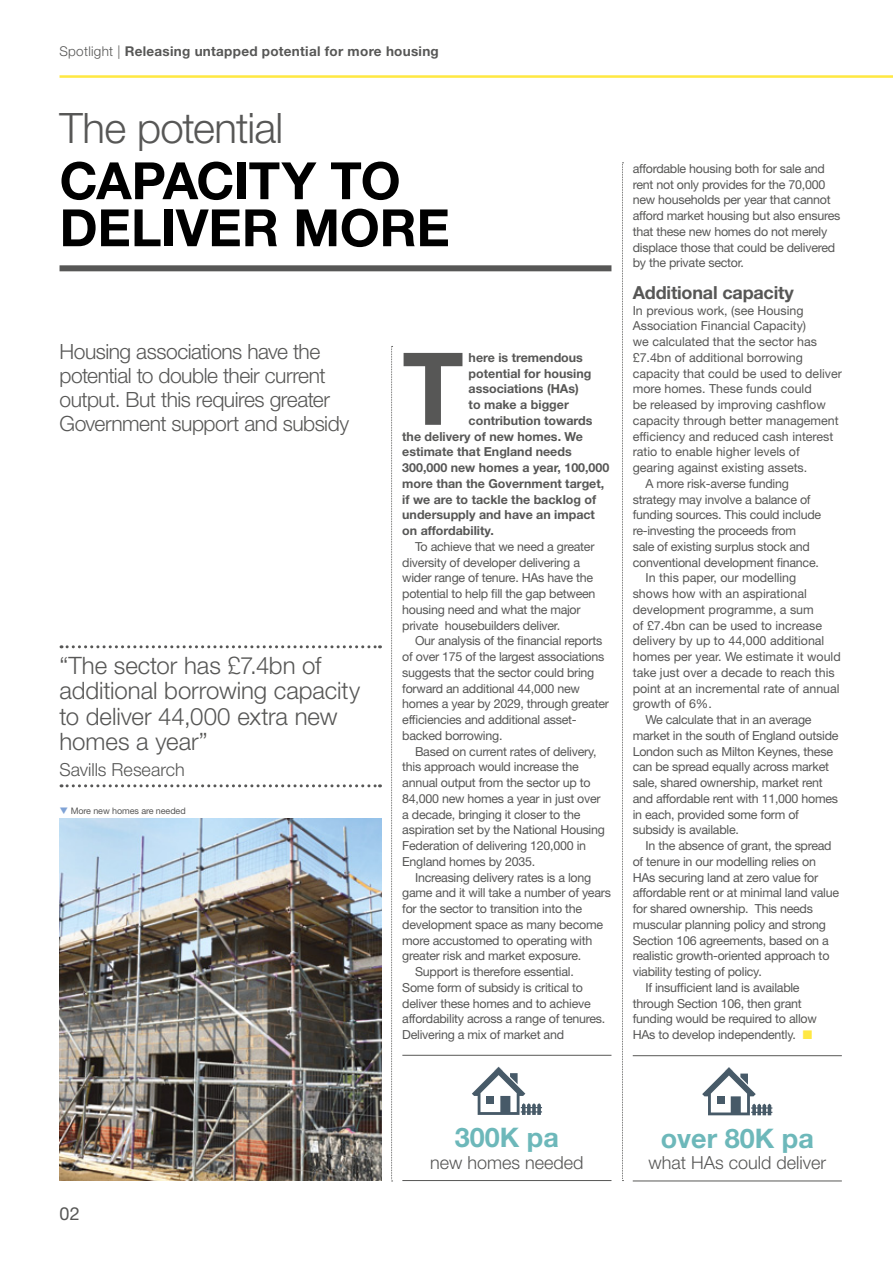
<style>
.page{position:relative;width:893px;height:1263px;background:#fff}
.page>*{position:absolute;margin:0;border:0;box-sizing:border-box;transform-origin:0 0}
.t1{font:700 100.65px "Helvetica Neue LT Std";color:#575756}
.t2{font:700 51.45px/47.1px "Helvetica Neue LT Std";letter-spacing:-.005em;color:#000}
.t3{font:300 42px "Helvetica Neue LT Std";letter-spacing:-.015em;color:#575756}
.t4{font:700 27px "Helvetica Neue LT Std";color:#6db8ba}
.t5{font:300 24px/25.5px "Helvetica Neue LT Std";letter-spacing:-.005em;color:#575756}
.t6{font:300 21px/24px "Helvetica Neue LT Std";letter-spacing:-.025em;color:#575756}
.t7{font:300 18px "Helvetica Neue LT Std";color:#575756}
.t8{font:700 18px "Helvetica Neue LT Std";letter-spacing:-.01em;color:#575756}
.t9{font:18px "Helvetica Neue LT Std";color:#575756}
.t10{font:700 13.5px "Helvetica Neue LT Std";letter-spacing:.02em;color:#575756}
.t11{font:12.45px/15.8px "Helvetica Neue LT Std";letter-spacing:-.02em;color:#575756}
.t12{font:12.45px "Helvetica Neue LT Std";color:#575756}
.t13{font:700 12.45px "Helvetica Neue LT Std";color:#575756}
.t14{font:9px "Helvetica Neue LT Std";letter-spacing:-.01em;color:#575756}
.s1{font-weight:300}
.s2{color:#7fa2d5}
.s3{color:#ffe843}
</style>
<div class="page">
<hr style="left:60px;top:75px;width:833px;height:3px;background:#ffe843">
<svg style="left:61px;top:645px;width:319px;height:3px"></svg>
<svg style="left:61px;top:784px;width:319px;height:3px"></svg>
<img style="left:60px;top:818px;width:321px;height:363px">
<div style="left:60px;top:265px;width:551px;height:6px;background:#575756"></div>
<svg style="left:622px;top:162px;width:1px;height:1019px"></svg>
<svg style="left:391px;top:346px;width:2px;height:835px"></svg>
<hr style="left:402px;top:1055px;width:209px;height:1px;background:#575756">
<hr style="left:402px;top:1180px;width:209px;height:1px;background:#575756">
<svg style="left:472px;top:1067px;width:70px;height:48px"></svg>
<hr style="left:633px;top:1055px;width:209px;height:1px;background:#575756">
<hr style="left:633px;top:1180px;width:209px;height:1px;background:#575756">
<svg style="left:702px;top:1067px;width:70px;height:48px"></svg>
<p class="t10" style="left:60px;top:43px;width:381px"><span class="s1">Spotlight |</span> Releasing untapped potential for more housing</p>
<h3 class="t3" style="left:60px;top:102px;width:225px">The potential</h3>
<h2 class="t2" style="left:60px;top:156px;width:392px">CAPACITY TO<br>DELIVER MORE</h2>
<h3 class="t6" style="left:60px;top:339px;width:291px">Housing associations have the potential to double their current output. But this requires greater<br>Government support and subsidy</h3>
<h1 class="t1" style="left:402px;top:327px;width:63px">T</h1>
<p class="t13" style="left:469px;top:350px;width:116px">here is tremendous</p>
<p class="t13" style="left:469px;top:365px;width:124px">potential for housing</p>
<p class="t13" style="left:469px;top:381px;width:112px">associations (HAs)</p>
<p class="t13" style="left:469px;top:397px;width:102px">to make a bigger</p>
<p class="t13" style="left:469px;top:413px;width:125px">contribution towards</p>
<p class="t13" style="left:402px;top:428px;width:182px">the delivery of new homes. We</p>
<p class="t13" style="left:402px;top:444px;width:171px">estimate that England needs</p>
<p class="t13" style="left:402px;top:460px;width:209px">300,000 new homes a year, 100,000</p>
<p class="t13" style="left:402px;top:476px;width:203px">more than the Government target,</p>
<p class="t13" style="left:402px;top:491px;width:196px">if we are to tackle the backlog of</p>
<p class="t13" style="left:402px;top:507px;width:194px">undersupply and have an impact</p>
<p class="t13" style="left:402px;top:523px;width:93px">on affordability.</p>
<p class="t11" style="left:402px;top:538px;width:195px;text-indent:13px">To achieve that we need a greater diversity of developer delivering a wider range of tenure. HAs have the potential to help fill the gap between housing need and what the major private housebuilders deliver.</p>
<p class="t11" style="left:402px;top:633px;width:208px;text-indent:13px">Our analysis of the financial reports of over 175 of the largest associations suggests that the sector could bring forward an additional 44,000 new homes a year by 2029, through greater efficiencies and additional asset&shy;backed borrowing.</p>
<p class="t11" style="left:402px;top:743px;width:204px;text-indent:13px">Based on current rates of delivery, this approach would increase the annual output from the sector up to 84,000 new homes a year in just over a decade, bringing it closer to the aspiration set by the National Housing Federation of delivering 120,000 in England homes by 2035.</p>
<p class="t11" style="left:415px;top:869px;width:178px">Increasing delivery rates is a long</p>
<p class="t11" style="left:402px;top:885px;width:210px">game and it will take a number of years</p>
<p class="t11" style="left:402px;top:901px;width:181px">for the sector to transition into the</p>
<p class="t11" style="left:402px;top:916px;width:202px">development space as many become</p>
<p class="t11" style="left:402px;top:932px;width:192px">more accustomed to operating with</p>
<p class="t11" style="left:402px;top:948px;width:181px">greater risk and market exposure.</p>
<p class="t11" style="left:415px;top:964px;width:160px">Support is therefore essential.</p>
<p class="t11" style="left:402px;top:979px;width:182px">Some form of subsidy is critical to</p>
<p class="t11" style="left:402px;top:995px;width:190px">deliver these homes and to achieve</p>
<p class="t11" style="left:402px;top:1011px;width:205px">affordability across a range of tenures.</p>
<p class="t11" style="left:402px;top:1027px;width:163px">Delivering a mix of market and</p>
<h3 class="t5" style="left:60px;top:652px;width:302px">“The sector has £7.4bn of additional borrowing capacity to deliver 44,000 extra new homes a year”</h3>
<h3 class="t7" style="left:60px;top:758px;width:127px">Savills Research</h3>
<p class="t14" style="left:60px;top:805px;width:128px"><span class="s2">❑</span> More new homes are needed</p>
<p class="t11" style="left:633px;top:160px;width:209px">affordable housing both for sale and rent not only provides for the 70,000 new households per year that cannot afford market housing but also ensures that these new homes do not merely displace those that could be delivered by the private sector.</p>
<h3 class="t8" style="left:633px;top:281px;width:163px">Additional capacity</h3>
<p class="t12" style="left:633px;top:303px;width:172px">In previous work, (see Housing</p>
<p class="t12" style="left:633px;top:318px;width:175px">Association Financial Capacity)</p>
<p class="t12" style="left:633px;top:334px;width:186px">we calculated that the sector has</p>
<p class="t12" style="left:633px;top:350px;width:172px">£7.4bn of additional borrowing</p>
<p class="t12" style="left:633px;top:366px;width:211px">capacity that could be used to deliver</p>
<p class="t12" style="left:633px;top:381px;width:180px">more homes. These funds could</p>
<p class="t12" style="left:633px;top:397px;width:194px">be released by improving cashflow</p>
<p class="t12" style="left:633px;top:413px;width:207px">capacity through better management</p>
<p class="t12" style="left:633px;top:429px;width:202px">efficiency and reduced cash interest</p>
<p class="t12" style="left:633px;top:444px;width:168px">ratio to enable higher levels of</p>
<p class="t12" style="left:633px;top:460px;width:176px">gearing against existing assets.</p>
<p class="t11" style="left:645px;top:475px;width:145px">A more risk-averse funding</p>
<p class="t11" style="left:633px;top:491px;width:179px">strategy may involve a balance of</p>
<p class="t11" style="left:633px;top:507px;width:190px">funding sources. This could include</p>
<p class="t11" style="left:633px;top:523px;width:165px">re-investing the proceeds from</p>
<p class="t11" style="left:633px;top:538px;width:179px">sale of existing surplus stock and</p>
<p class="t11" style="left:633px;top:554px;width:188px">conventional development finance.</p>
<p class="t12" style="left:645px;top:570px;width:152px">In this paper, our modelling</p>
<p class="t12" style="left:633px;top:586px;width:176px">shows how with an aspirational</p>
<p class="t12" style="left:633px;top:602px;width:183px">development programme, a sum</p>
<p class="t12" style="left:633px;top:618px;width:191px">of £7.4bn can be used to increase</p>
<p class="t12" style="left:633px;top:633px;width:193px">delivery by up to 44,000 additional</p>
<p class="t12" style="left:633px;top:649px;width:209px">homes per year. We estimate it would</p>
<p class="t12" style="left:633px;top:665px;width:204px">take just over a decade to reach this</p>
<p class="t12" style="left:633px;top:681px;width:208px">point at an incremental rate of annual</p>
<p class="t12" style="left:633px;top:696px;width:81px">growth of 6%.</p>
<p class="t11" style="left:645px;top:712px;width:168px">We calculate that in an average</p>
<p class="t11" style="left:633px;top:727px;width:207px">market in the south of England outside</p>
<p class="t11" style="left:633px;top:743px;width:202px">London such as Milton Keynes, these</p>
<p class="t11" style="left:633px;top:759px;width:198px">can be spread equally across market</p>
<p class="t11" style="left:633px;top:775px;width:192px">sale, shared ownership, market rent</p>
<p class="t11" style="left:633px;top:790px;width:207px">and affordable rent with 11,000 homes</p>
<p class="t11" style="left:633px;top:806px;width:168px">in each, provided some form of</p>
<p class="t11" style="left:633px;top:822px;width:108px">subsidy is available.</p>
<p class="t11" style="left:645px;top:838px;width:188px">In the absence of grant, the spread</p>
<p class="t11" style="left:633px;top:853px;width:185px">of tenure in our modelling relies on</p>
<p class="t11" style="left:633px;top:869px;width:187px">HAs securing land at zero value for</p>
<p class="t11" style="left:633px;top:885px;width:208px">affordable rent or at minimal land value</p>
<p class="t11" style="left:633px;top:901px;width:182px">for shared ownership. This needs</p>
<p class="t11" style="left:633px;top:916px;width:195px">muscular planning policy and strong</p>
<p class="t11" style="left:633px;top:932px;width:198px">Section 106 agreements, based on a</p>
<p class="t11" style="left:633px;top:948px;width:198px">realistic growth-oriented approach to</p>
<p class="t11" style="left:633px;top:964px;width:131px">viability testing of policy.</p>
<p class="t11" style="left:645px;top:979px;width:156px">If insufficient land is available</p>
<p class="t11" style="left:633px;top:995px;width:170px">through Section 106, then grant</p>
<p class="t11" style="left:633px;top:1011px;width:186px">funding would be required to allow</p>
<p class="t11" style="left:633px;top:1027px;width:180px">HAs to develop independently. <span class="s3">■</span></p>
<h3 class="t9" style="left:60px;top:1203px;width:22px">02</h3>
<h3 class="t4" style="left:455px;top:1121px;width:106px">300K pa</h3>
<h3 class="t7" style="left:430px;top:1151px;width:155px">new homes needed</h3>
<h3 class="t4" style="left:661px;top:1121px;width:155px">over 80K pa</h3>
<h3 class="t7" style="left:648px;top:1152px;width:179px">what HAs could deliver</h3>
</div>
